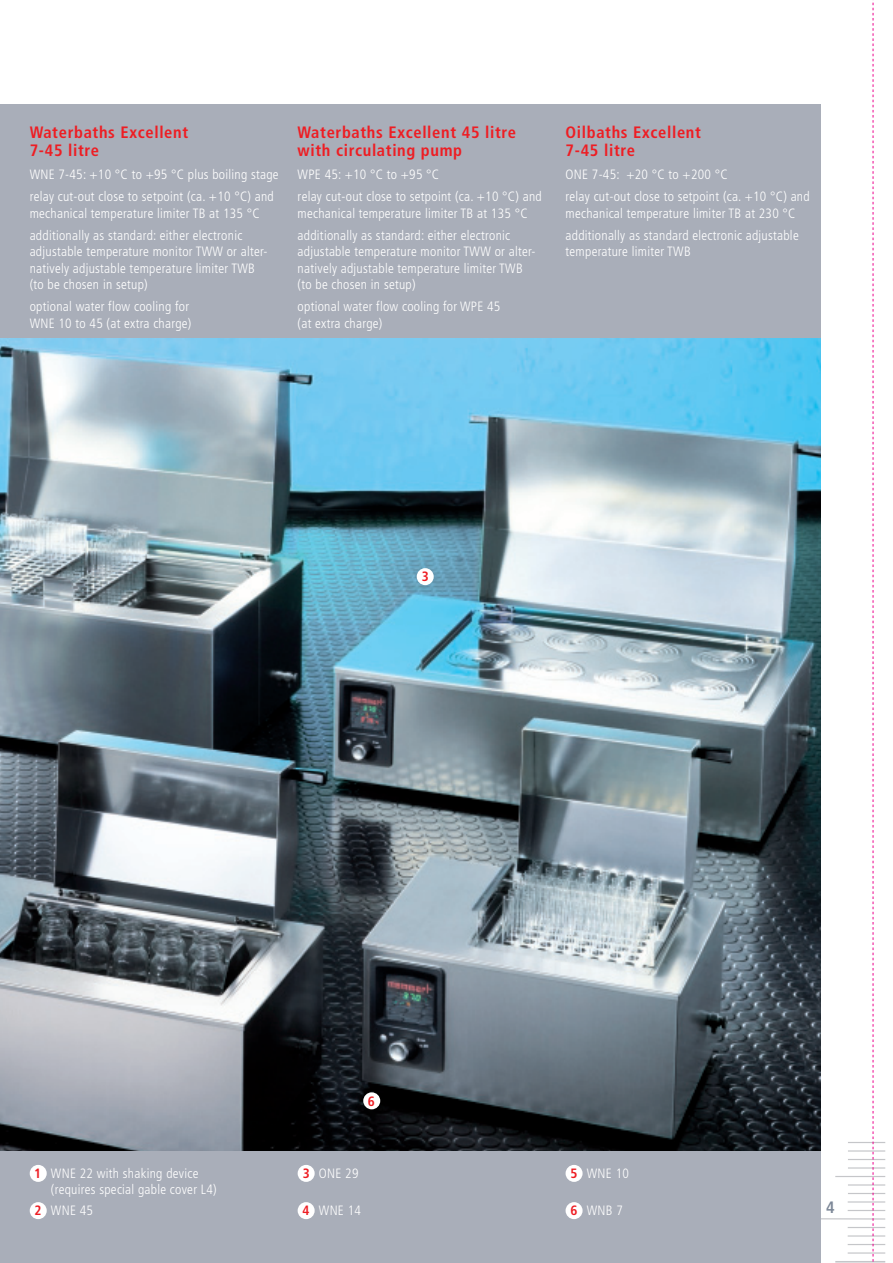
<style>
.page{position:relative;width:893px;height:1263px;background:#fff}
.page>*{position:absolute;margin:0;border:0;box-sizing:border-box;transform-origin:0 0}
.t1{font:700 condensed 16.5px/18px "Frutiger";letter-spacing:.04em;color:#ee1d23}
.t2{font:700 condensed 16.5px "Frutiger";color:#7c8797}
.t3{font:300 condensed 13.5px/16.2px "Frutiger";letter-spacing:.02em;color:#fff}
.t4{font:700 condensed 13.5px "Frutiger";color:#ee1d23}
</style>
<div class="page">
<hr style="left:835px;top:1261px;width:50px;height:2px;background:#c5c6c9">
<hr style="left:848px;top:1252px;width:37px;height:2px;background:#c5c6c9">
<hr style="left:848px;top:1235px;width:37px;height:2px;background:#c5c6c9">
<hr style="left:848px;top:1227px;width:37px;height:1px;background:#c5c6c9">
<hr style="left:848px;top:1142px;width:37px;height:1px;background:#c5c6c9">
<hr style="left:848px;top:1159px;width:37px;height:1px;background:#c5c6c9">
<hr style="left:848px;top:1167px;width:37px;height:2px;background:#c5c6c9">
<hr style="left:835px;top:1176px;width:50px;height:1px;background:#c5c6c9">
<hr style="left:848px;top:1193px;width:37px;height:1px;background:#c5c6c9">
<hr style="left:848px;top:1201px;width:37px;height:2px;background:#c5c6c9">
<hr style="left:848px;top:1210px;width:37px;height:1px;background:#c5c6c9">
<hr style="left:817px;top:1218px;width:68px;height:2px;background:#c5c6c9">
<hr style="left:848px;top:1244px;width:37px;height:1px;background:#c5c6c9">
<hr style="left:848px;top:1150px;width:37px;height:2px;background:#c5c6c9">
<hr style="left:848px;top:1184px;width:37px;height:2px;background:#c5c6c9">
<div style="left:0;top:105px;width:821px;height:1158px;background:#a9aeb9"></div>
<img style="left:0;top:339px;width:821px;height:812px">
<div style="left:363px;top:1092px;width:17px;height:17px;background:#fff;border-radius:50%"></div>
<div style="left:417px;top:568px;width:17px;height:17px;background:#fff;border-radius:50%"></div>
<div style="left:30px;top:1165px;width:17px;height:17px;background:#fff;border-radius:50%"></div>
<div style="left:30px;top:1202px;width:17px;height:17px;background:#fff;border-radius:50%"></div>
<div style="left:298px;top:1165px;width:17px;height:17px;background:#fff;border-radius:50%"></div>
<div style="left:298px;top:1202px;width:17px;height:17px;background:#fff;border-radius:50%"></div>
<div style="left:565px;top:1165px;width:17px;height:17px;background:#fff;border-radius:50%"></div>
<div style="left:565px;top:1202px;width:17px;height:17px;background:#fff;border-radius:50%"></div>
<svg style="left:873px;top:0;width:1px;height:1263px"></svg>
<p class="t1" style="left:30px;top:124px;width:160px">Waterbaths Excellent<br>7-45 litre</p>
<p class="t3" style="left:30px;top:164px;width:250px;line-height:22.6px">WNE 7-45: +10 °C to +95 °C plus boiling stage relay cut-out close to setpoint (ca. +10 °C) and</p>
<p class="t3" style="left:30px;top:202px;width:231px;line-height:22.6px">mechanical temperature limiter TB at 135 °C additionally as standard: either electronic</p>
<p class="t3" style="left:30px;top:244px;width:239px">adjustable temperature monitor TWW or alter&shy;natively adjustable temperature limiter TWB (to be chosen in setup)</p>
<p class="t3" style="left:30px;top:299px;width:163px">optional water flow cooling for<br>WNE 10 to 45 (at extra charge)</p>
<p class="t1" style="left:298px;top:124px;width:220px">Waterbaths Excellent 45 litre with circulating pump</p>
<p class="t3" style="left:298px;top:164px;width:246px;line-height:22.6px">WPE 45: +10 °C to +95 °C<br>relay cut-out close to setpoint (ca. +10 °C) and</p>
<p class="t3" style="left:298px;top:202px;width:231px;line-height:22.6px">mechanical temperature limiter TB at 135 °C additionally as standard: either electronic</p>
<p class="t3" style="left:298px;top:244px;width:239px">adjustable temperature monitor TWW or alter&shy;natively adjustable temperature limiter TWB (to be chosen in setup)</p>
<p class="t3" style="left:298px;top:299px;width:204px">optional water flow cooling for WPE 45 (at extra charge)</p>
<p class="t1" style="left:565px;top:124px;width:137px">Oilbaths Excellent<br>7-45 litre</p>
<p class="t3" style="left:565px;top:164px;width:246px;line-height:22.6px">ONE 7-45: +20 °C to +200 °C<br>relay cut-out close to setpoint (ca. +10 °C) and</p>
<p class="t3" style="left:565px;top:202px;width:235px;line-height:22.6px">mechanical temperature limiter TB at 230 °C additionally as standard electronic adjustable</p>
<p class="t3" style="left:565px;top:244px;width:127px">temperature limiter TWB</p>
<p class="t4" style="left:422px;top:570px;width:9px">3</p>
<p class="t4" style="left:34px;top:1167px;width:9px">1</p>
<p class="t4" style="left:35px;top:1204px;width:9px">2</p>
<p class="t3" style="left:51px;top:1166px;width:167px">WNE 22 with shaking device (requires special gable cover L4)</p>
<p class="t3" style="left:51px;top:1203px;width:44px">WNE 45</p>
<p class="t4" style="left:368px;top:1094px;width:9px">6</p>
<p class="t4" style="left:303px;top:1167px;width:9px">3</p>
<p class="t4" style="left:302px;top:1204px;width:9px">4</p>
<p class="t3" style="left:319px;top:1166px;width:41px">ONE 29</p>
<p class="t3" style="left:319px;top:1203px;width:44px">WNE 14</p>
<p class="t4" style="left:571px;top:1167px;width:9px">5</p>
<p class="t4" style="left:571px;top:1204px;width:9px">6</p>
<p class="t3" style="left:587px;top:1166px;width:44px">WNE 10</p>
<p class="t3" style="left:587px;top:1203px;width:38px">WNB 7</p>
<p class="t2" style="left:826px;top:1199px;width:10px">4</p>
</div>
